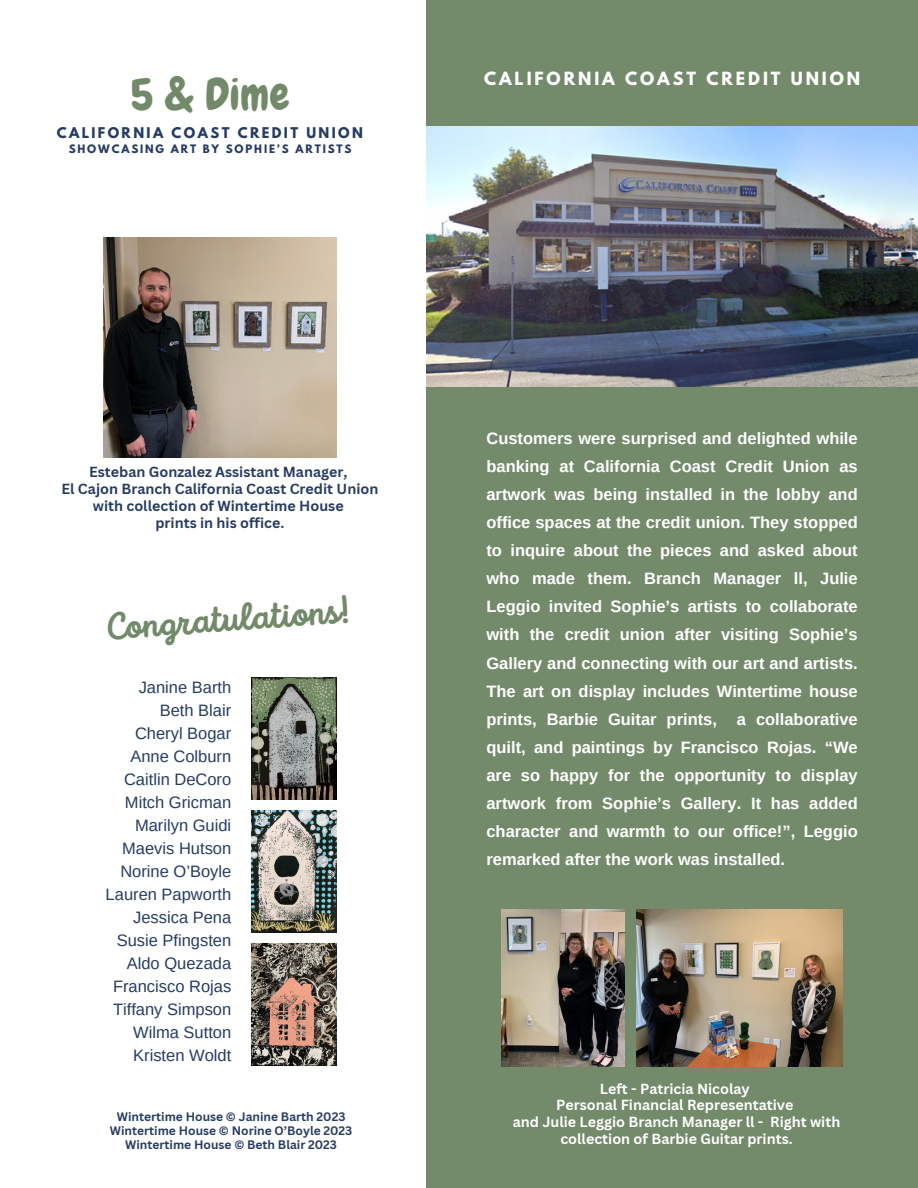
<style>
.page{position:relative;width:918px;height:1188px;background:#fff}
.page>*{position:absolute;margin:0;border:0;box-sizing:border-box;transform-origin:0 0}
.t1{font:44.55px "Chewy";color:#728a69}
.t2{font:700 37.5px "Intro Script";color:#728a69}
.t3{font:700 16.5px/28.2px "Arimo";color:#fff;text-align:justify}
.t4{font:16.5px/23px "Arimo";color:#263c63;text-align:right}
.t5{font:700 16.05px "League Spartan";letter-spacing:.18em;color:#fff}
.t6{font:700 14.25px/16.8px "Canva Sans";color:#fff;text-align:center}
.t7{font:700 14.25px/16.8px "Canva Sans";color:#263c63;text-align:center}
.t8{font:700 13.05px "League Spartan";letter-spacing:.18em;color:#263c63}
.t9{font:700 12px "Canva Sans";color:#263c63}
.t10{font:700 10.35px "League Spartan";letter-spacing:.18em;color:#263c63}
</style>
<div class="page">
<div style="left:426px;top:0;width:492px;height:1188px;background:#728a69"></div>
<img style="left:426px;top:126px;width:492px;height:260px">
<img style="left:636px;top:910px;width:206px;height:156px">
<img style="left:104px;top:238px;width:233px;height:219px">
<img style="left:252px;top:678px;width:84px;height:121px">
<img style="left:252px;top:811px;width:84px;height:121px">
<img style="left:252px;top:944px;width:84px;height:121px">
<img style="left:502px;top:910px;width:122px;height:156px">
<h1 class="t1" style="left:130px;top:67px;width:161px">5 &amp; Dime</h1>
<p class="t8" style="left:57px;top:127px;width:308px">CALIFORNIA COAST CREDIT UNION</p>
<p class="t10" style="left:69px;top:144px;width:284px">SHOWCASING ART BY SOPHIE’S ARTISTS</p>
<h3 class="t5" style="left:484px;top:70px;width:378px">CALIFORNIA COAST CREDIT UNION</h3>
<h6 class="t7" style="left:61px;top:463px;width:318px">Esteban Gonzalez Assistant Manager,<br>El Cajon Branch California Coast Credit Union with collection of Wintertime House<br>prints in his office.</h6>
<h2 class="t2" style="left:104px;top:612px;width:246px;rotate:-4deg">Congratulations!</h2>
<h5 class="t4" style="left:106px;top:676px;width:127px">Janine Barth<br>Beth Blair<br>Cheryl Bogar<br>Anne Colburn<br>Caitlin DeCoro<br>Mitch Gricman<br>Marilyn Guidi<br>Maevis Hutson<br>Norine O’Boyle<br>Lauren Papworth<br>Jessica Pena<br>Susie Pfingsten<br>Aldo Quezada<br>Francisco Rojas<br>Tiffany Simpson<br>Wilma Sutton<br>Kristen Woldt</h5>
<p class="t9" style="left:117px;top:1108px;width:230px">Wintertime House © Janine Barth 2023</p>
<p class="t9" style="left:110px;top:1122px;width:244px">Wintertime House © Norine O’Boyle 2023</p>
<p class="t9" style="left:125px;top:1136px;width:213px">Wintertime House © Beth Blair 2023</p>
<h4 class="t3" style="left:486px;top:424px;width:373px">Customers were surprised and delighted while banking at California Coast Credit Union as artwork was being installed in the lobby and office spaces at the credit union. They stopped to inquire about the pieces and asked about who made them. Branch Manager ll, Julie Leggio invited Sophie’s artists to collaborate with the credit union after visiting Sophie’s Gallery and connecting with our art and artists.<br>The art on display includes Wintertime house prints, Barbie Guitar prints, a collaborative quilt, and paintings by Francisco Rojas. “We are so happy for the opportunity to display artwork from Sophie’s Gallery. It has added character and warmth to our office!”, Leggio remarked after the work was installed.</h4>
<h6 class="t6" style="left:513px;top:1080px;width:329px">Left - Patricia Nicolay<br>Personal Financial Representative<br>and Julie Leggio Branch Manager ll - Right with collection of Barbie Guitar prints.</h6>
</div>
